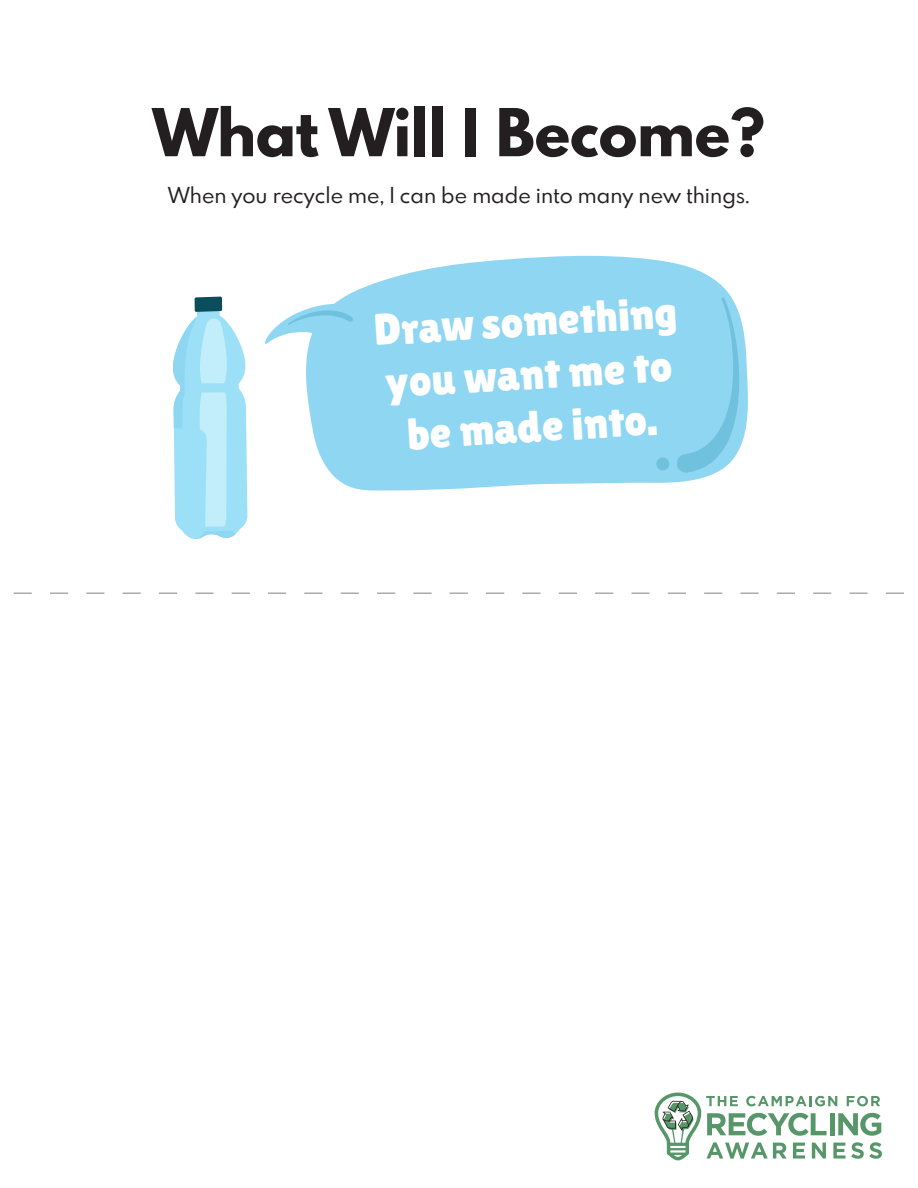
<style>
.page{position:relative;width:918px;height:1188px;background:#fff}
.page>*{position:absolute;margin:0;border:0;box-sizing:border-box;transform-origin:0 0}
.t1{font:800 58.5px "Spartan MB";color:#231f20}
.t2{font:44.25px/52.9px "Lilita One";color:#fff;text-align:center}
.t3{font:19.5px "Spartan MB";color:#231f20}
</style>
<div class="page">
<svg style="left:655px;top:1093px;width:227px;height:67px"></svg>
<svg style="left:173px;top:297px;width:74px;height:242px;background:#b0e3f5"></svg>
<svg style="left:306px;top:256px;width:442px;height:234px;background:#9cdaf3"></svg>
<svg style="left:265px;top:303px;width:109px;height:46px"></svg>
<svg style="left:671px;top:297px;width:68px;height:178px;background:#8dd3ef"></svg>
<div style="left:656px;top:457px;width:13px;height:13px;background:#6fc1dd;border-radius:50%"></div>
<svg style="left:13px;top:592px;width:891px;height:2px"></svg>
<p class="t1" style="left:153px;top:87px;width:613px">What Will I Become?</p>
<p class="t3" style="left:168px;top:181px;width:583px">When you recycle me, I can be made into many new things.</p>
<p class="t2" style="left:373px;top:302px;width:305px;rotate:-3deg">Draw something you want me to be made into.</p>
</div>
